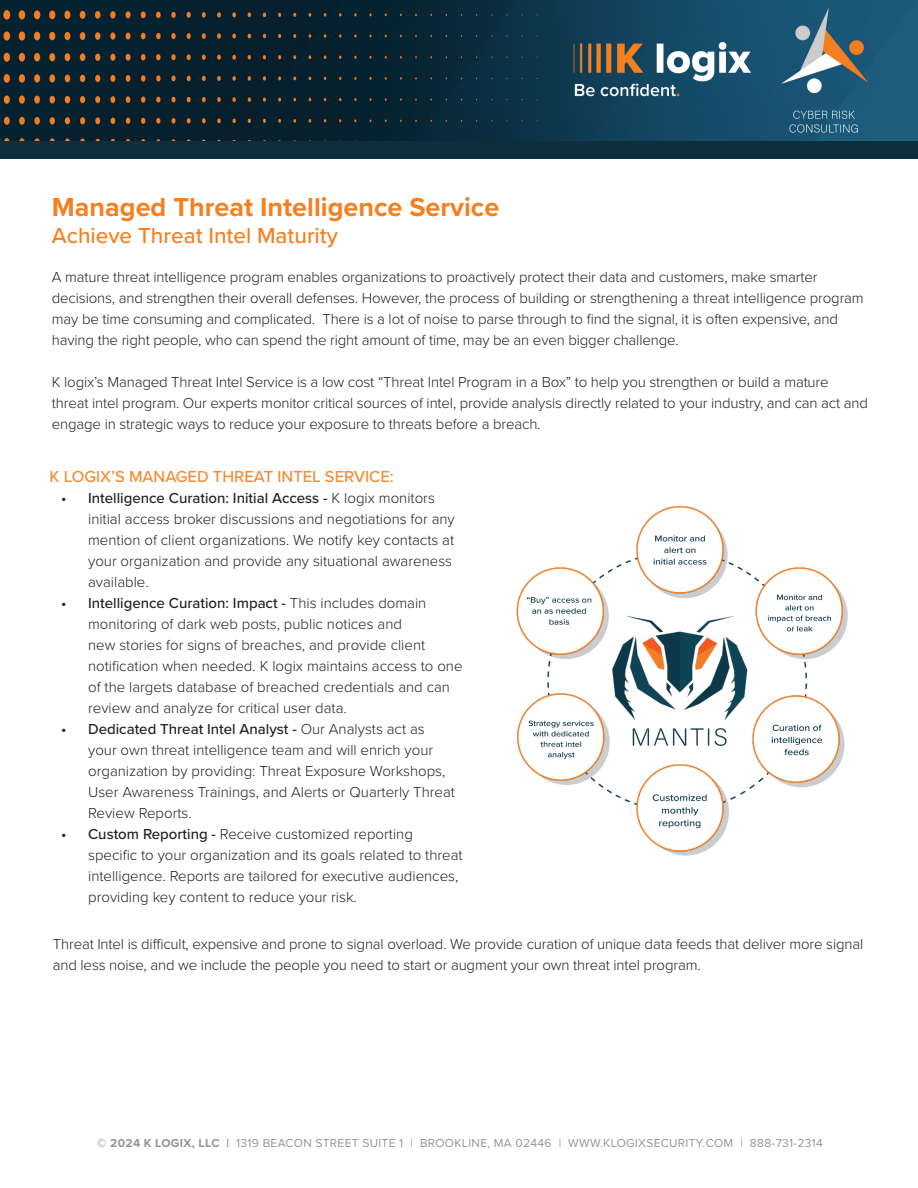
<style>
.page{position:relative;width:918px;height:1188px;background:#fff}
.page>*{position:absolute;margin:0;border:0;box-sizing:border-box;transform-origin:0 0}
.t1{font:700 27px "Proxima Nova";color:#f58021}
.t2{font:500 22.5px "Proxima Nova";color:#f58021}
.t3{font:500 16.5px "Proxima Nova";color:#f58b32}
.t4{font:300 15px/21px "Proxima Nova";letter-spacing:-.01em;color:#231f20}
.t5{font:12px "Proxima Nova";letter-spacing:.025em;color:#939598}
.s1{font-weight:500}
.s2{font-weight:700}
</style>
<div class="page">
<img style="left:0;top:0;width:918px;height:142px">
<div style="left:0;top:142px;width:918px;height:17px;background:#0f2e3d"></div>
<img style="left:516px;top:506px;width:332px;height:350px">
<p class="t1" style="left:52px;top:187px;width:449px">Managed Threat Intelligence Service</p>
<p class="t2" style="left:52px;top:219px;width:288px">Achieve Threat Intel Maturity</p>
<p class="t4" style="left:52px;top:266px;width:813px">A mature threat intelligence program enables organizations to proactively protect their data and customers, make smarter decisions, and strengthen their overall defenses. However, the process of building or strengthening a threat intelligence program may be time consuming and complicated. There is a lot of noise to parse through to find the signal, it is often expensive, and having the right people, who can spend the right amount of time, may be an even bigger challenge.</p>
<p class="t4" style="left:52px;top:371px;width:818px">K logix’s Managed Threat Intel Service is a low cost “Threat Intel Program in a Box” to help you strengthen or build a mature threat intel program. Our experts monitor critical sources of intel, provide analysis directly related to your industry, and can act and engage in strategic ways to reduce your exposure to threats before a breach.</p>
<p class="t3" style="left:50px;top:464px;width:346px">K LOGIX’S MANAGED THREAT INTEL SERVICE:</p>
<p class="t4" style="left:88px;top:487px;width:368px;text-indent:-27px"><span class="s1">• Intelligence Curation: Initial Access -</span> K logix monitors initial access broker discussions and negotiations for any mention of client organizations. We notify key contacts at your organization and provide any situational awareness available.</p>
<p class="t4" style="left:88px;top:592px;width:376px;text-indent:-27px"><span class="s1">• Intelligence Curation: Impact -</span> This includes domain monitoring of dark web posts, public notices and<br>new stories for signs of breaches, and provide client notification when needed. K logix maintains access to one of the largets database of breached credentials and can review and analyze for critical user data.</p>
<p class="t4" style="left:88px;top:718px;width:368px;text-indent:-27px"><span class="s1">• Dedicated Threat Intel Analyst -</span> Our Analysts act as your own threat intelligence team and will enrich your organization by providing: Threat Exposure Workshops, User Awareness Trainings, and Alerts or Quarterly Threat Review Reports.</p>
<p class="t4" style="left:88px;top:823px;width:376px;text-indent:-27px"><span class="s1">• Custom Reporting -</span> Receive customized reporting specific to your organization and its goals related to threat intelligence. Reports are tailored for executive audiences, providing key content to reduce your risk.</p>
<p class="t4" style="left:53px;top:933px;width:812px">Threat Intel is difficult, expensive and prone to signal overload. We provide curation of unique data feeds that deliver more signal and less noise, and we include the people you need to start or augment your own threat intel program.</p>
<p class="t5" style="left:97px;top:1134px;width:727px"><span class="s2">© 2024 K LOGIX, LLC |</span> 1319 BEACON STREET SUITE 1 | BROOKLINE, MA 02446 | WWW.KLOGIXSECURITY.COM | 888-731-2314</p>
</div>
